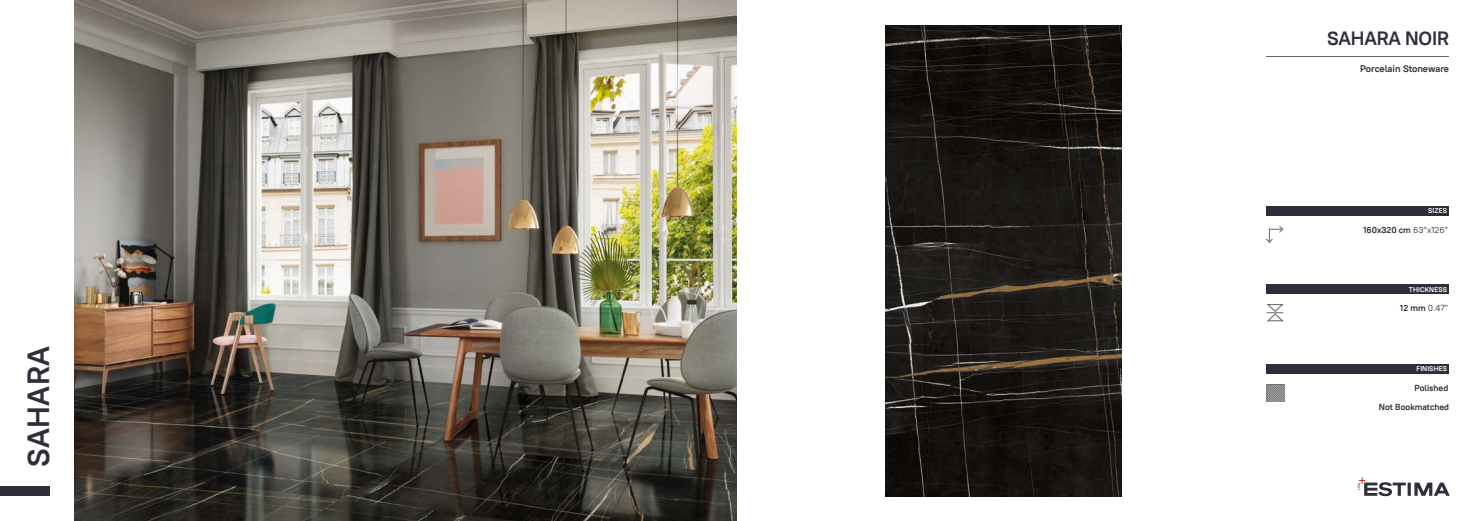
<style>
.page{position:relative;width:1474px;height:521px;background:#fff}
.page>*{position:absolute;margin:0;border:0;box-sizing:border-box;transform-origin:0 0}
.t1{font:700 30.62px "PT Root UI";letter-spacing:.01em;color:#2d2f3a}
.t2{font:700 19.25px "PT Root UI";letter-spacing:-.01em;color:#2d2f3a}
.t3{font:700 9.62px "PT Root UI";color:#2d2f3a}
.t4{font:700 8.75px "PT Root UI";color:#2d2f3a}
.t5{font:8.75px "PT Root UI";color:#2d2f3a}
.t6{font:700 7px "PT Root UI";letter-spacing:.01em;color:#fff}
.s1{font-weight:400}
.s2{font-weight:700}
</style>
<div class="page">
<div style="left:0;top:486px;width:49px;height:10px;background:#2d2f3a"></div>
<hr style="left:1266px;top:56px;width:183px;height:1px;background:#656668">
<div style="left:1266px;top:206px;width:183px;height:10px;background:#2d2f3a"></div>
<svg style="left:1266px;top:226px;width:17px;height:17px"></svg>
<div style="left:1266px;top:284px;width:183px;height:10px;background:#2d2f3a"></div>
<svg style="left:1266px;top:304px;width:17px;height:17px"></svg>
<svg style="left:1266px;top:384px;width:18px;height:17px"></svg>
<div style="left:1266px;top:364px;width:183px;height:10px;background:#2d2f3a"></div>
<hr style="left:1407px;top:482px;width:3px;height:14px;background:#2d2f3a">
<svg style="left:1414px;top:482px;width:35px;height:14px"></svg>
<svg style="left:1357px;top:477px;width:48px;height:19px"></svg>
<img style="left:74px;top:0;width:663px;height:521px">
<img style="left:885px;top:25px;width:236px;height:471px">
<h1 class="t1" style="left:19px;top:467px;width:122px;rotate:-90deg">SAHARA</h1>
<h2 class="t2" style="left:1327px;top:25px;width:123px">SAHARA NOIR</h2>
<p class="t3" style="left:1360px;top:63px;width:90px">Porcelain Stoneware</p>
<p class="t6" style="left:1428px;top:206px;width:20px">SIZES</p>
<p class="t4" style="left:1363px;top:224px;width:86px">160x320 cm <span class="s1">63”x126”</span></p>
<p class="t6" style="left:1408px;top:285px;width:40px">THICKNESS</p>
<p class="t5" style="left:1400px;top:302px;width:49px"><span class="s2">12 mm</span> 0.47”</p>
<p class="t6" style="left:1416px;top:364px;width:32px">FINISHES</p>
<p class="t4" style="left:1378px;top:401px;width:72px">Not Bookmatched</p>
<p class="t4" style="left:1414px;top:382px;width:35px">Polished</p>
</div>
